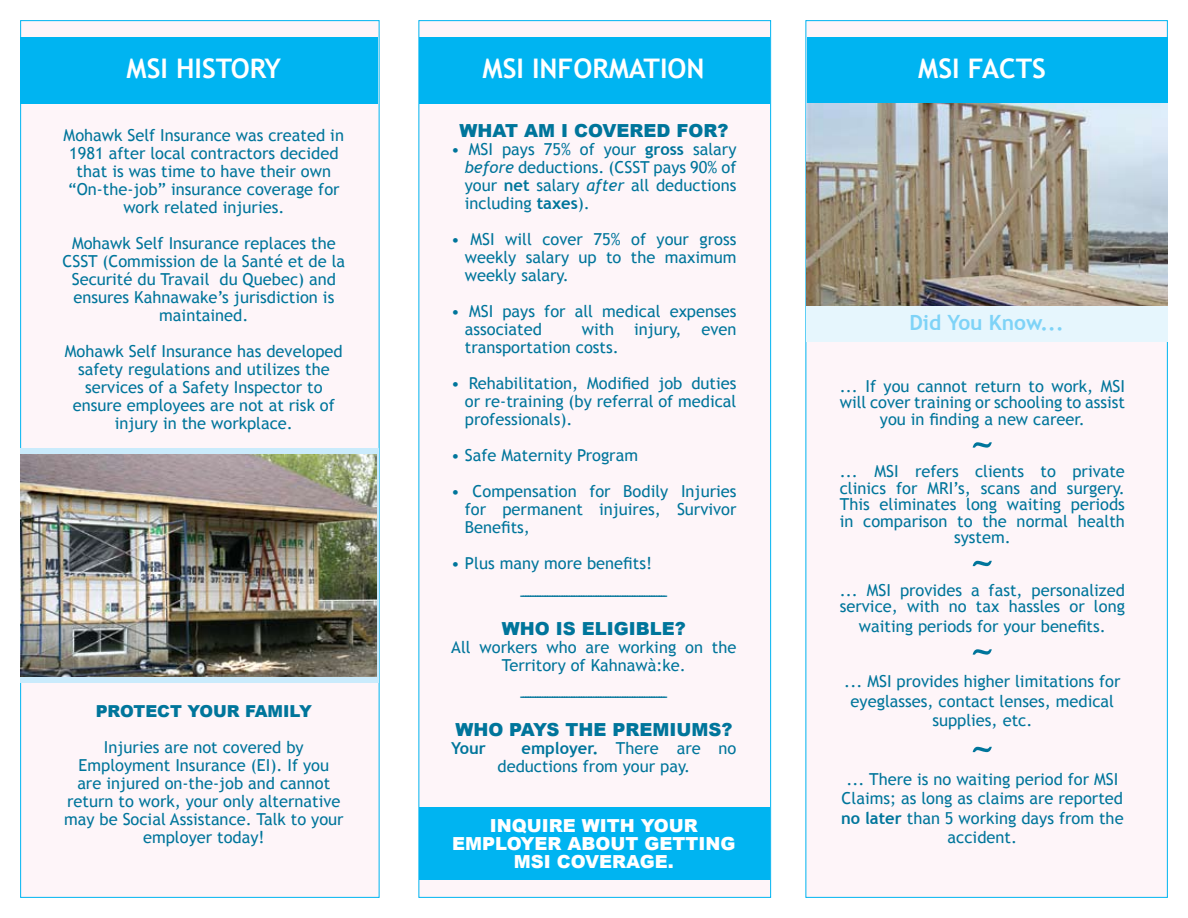
<style>
.page{position:relative;width:1188px;height:918px;background:#fff}
.page>*{position:absolute;margin:0;border:0;box-sizing:border-box;transform-origin:0 0}
.t1{font:52.5px "Trebuchet MS";color:#00759b}
.t2{font:700 27px "Trebuchet MS";color:#fff}
.t3{font:700 21px "Trebuchet MS";color:#7ed3f7}
.t4{font:900 18px "Arial";color:#00759b}
.t5{font:900 18px "Arial";color:#fff}
.t6{font:16.5px/18px "Trebuchet MS";color:#00759b;text-align:center}
.t7{font:900 16.5px "Arial";color:#00759b}
.t8{font:700 16.5px "Trebuchet MS";color:#00759b}
.s1{font-weight:700}
.s2{font-style:italic}
</style>
<div class="page">
<div style="left:418px;top:20px;width:353px;height:878px;background:#fef5f9;border:1px solid #00b4f1"></div>
<div style="left:20px;top:20px;width:360px;height:878px;background:#fef5f9;border:1px solid #00b4f1"></div>
<div style="left:806px;top:20px;width:362px;height:878px;background:#fef5f9;border:1px solid #00b4f1"></div>
<div style="left:20px;top:37px;width:358px;height:67px;background:#00b4f1"></div>
<div style="left:20px;top:448px;width:359px;height:235px;background:#caebfc"></div>
<img style="left:20px;top:455px;width:356px;height:222px">
<div style="left:419px;top:807px;width:351px;height:73px;background:#00b4f1"></div>
<div style="left:419px;top:37px;width:351px;height:67px;background:#00b4f1"></div>
<div style="left:807px;top:37px;width:361px;height:67px;background:#00b4f1"></div>
<img style="left:806px;top:104px;width:362px;height:202px">
<div style="left:806px;top:306px;width:362px;height:36px;background:#e6f6fd"></div>
<h2 class="t2" style="left:127px;top:52px;width:156px">MSI HISTORY</h2>
<p class="t6" style="left:64px;top:127px;width:282px">Mohawk Self Insurance was created in 1981 after local contractors decided that is was time to have their own “On-the-job” insurance coverage for work related injuries.</p>
<p class="t6" style="left:63px;top:235px;width:284px">Mohawk Self Insurance replaces the<br>CSST (Commission de la Santé et de la<br>Securité du Travail du Quebec) and ensures Kahnawake’s jurisdiction is maintained.</p>
<p class="t6" style="left:65px;top:343px;width:279px">Mohawk Self Insurance has developed safety regulations and utilizes the services of a Safety Inspector to ensure employees are not at risk of injury in the workplace.</p>
<p class="t7" style="left:96px;top:699px;width:218px">PROTECT YOUR FAMILY</p>
<p class="t6" style="left:64px;top:739px;width:281px">Injuries are not covered by<br>Employment Insurance (EI). If you<br>are injured on-the-job and cannot return to work, your only alternative may be Social Assistance. Talk to your employer today!</p>
<h2 class="t2" style="left:483px;top:52px;width:224px">MSI INFORMATION</h2>
<p class="t4" style="left:459px;top:118px;width:32px">WHAT</p>
<p class="t4" style="left:524px;top:118px;width:106px">AM I COVERE</p>
<p class="t4" style="left:656px;top:118px;width:35px">D FOR</p>
<p class="t4" style="left:717px;top:118px;width:12px">?</p>
<p class="t6" style="left:465px;top:141px;width:273px;text-align:justify;text-indent:-13px">• MSI pays 75% of your <span class="s1">gross</span> salary <span class="s2">before</span> deductions. (CSST pays 90% of your <span class="s1">net</span> salary <span class="s2">after</span> all deductions including <span class="s1">taxes</span>).</p>
<p class="t6" style="left:465px;top:231px;width:273px;text-align:justify;text-indent:-13px">• MSI will cover 75% of your gross weekly salary up to the maximum weekly salary.</p>
<p class="t6" style="left:465px;top:303px;width:273px;text-align:left;text-indent:-13px">• MSI pays for all medical expenses associated</p>
<p class="t6" style="left:465px;top:321px;width:273px;text-align:left;text-indent:117px">with injury, even transportation costs.</p>
<p class="t6" style="left:465px;top:375px;width:273px;text-align:justify;text-indent:-13px">• Rehabilitation, Modified job duties or re-training (by referral of medical professionals).</p>
<p class="t6" style="left:451px;top:447px;width:188px">• Safe Maternity Program</p>
<p class="t6" style="left:465px;top:483px;width:273px;text-align:justify;text-indent:-13px">• Compensation for Bodily Injuries for permanent injuires, Survivor Benefits,</p>
<p class="t6" style="left:519px;top:548px;width:151px;line-height:31.5px;text-align:left;text-indent:-68px">• Plus many more benefits! ------------------------------------------------------------</p>
<p class="t4" style="left:502px;top:615px;width:139px">WHO ISELIGIBLE</p>
<p class="t4" style="left:675px;top:615px;width:12px">?</p>
<p class="t6" style="left:451px;top:638px;width:287px">All workers who are working on the<br>Territory of Kahnawà:ke.</p>
<p class="t6" style="left:519px;top:688px;width:151px">------------------------------------------------------------</p>
<p class="t4" style="left:455px;top:716px;width:68px">WHO PAYS</p>
<p class="t4" style="left:566px;top:716px;width:15px">THE</p>
<p class="t4" style="left:612px;top:716px;width:15px">PREMIUMS</p>
<p class="t4" style="left:721px;top:716px;width:12px">?</p>
<p class="t8" style="left:451px;top:738px;width:36px">Your</p>
<p class="t6" style="left:498px;top:739px;width:240px;text-align:left;text-indent:24px"><span class="s1">employer.</span> There are no deductions from your pay.</p>
<p class="t5" style="left:490px;top:812px;width:50px">INQUIRE</p>
<p class="t5" style="left:582px;top:812px;width:14px">WITH</p>
<p class="t5" style="left:641px;top:812px;width:16px">YOUR</p>
<p class="t5" style="left:452px;top:830px;width:15px">EMPLOYER</p>
<p class="t5" style="left:568px;top:830px;width:16px">ABOUT</p>
<p class="t5" style="left:645px;top:830px;width:27px">GETTI</p>
<p class="t5" style="left:706px;top:830px;width:31px">NG</p>
<p class="t5" style="left:514px;top:848px;width:100px">MSI COVERA</p>
<p class="t5" style="left:640px;top:848px;width:35px">GE.</p>
<h2 class="t2" style="left:918px;top:52px;width:129px">MSI FACTS</h2>
<p class="t3" style="left:909px;top:309px;width:156px">Did You Know...</p>
<p class="t6" style="left:840px;top:378px;width:287px;line-height:16.5px">... If you cannot return to work, MSI will cover training or schooling to assist you in finding a new career.</p>
<h1 class="t1" style="left:969px;top:411px;width:29px">~</h1>
<p class="t6" style="left:840px;top:463px;width:287px;line-height:16.5px">... MSI refers clients to private clinics for MRI’s, scans and surgery.<br>This eliminates long waiting periods in comparison to the normal health system.</p>
<h1 class="t1" style="left:969px;top:530px;width:29px">~</h1>
<p class="t6" style="left:840px;top:582px;width:287px;line-height:16.5px;text-align:left">... MSI provides a fast, personalized service, with no tax hassles or long</p>
<p class="t6" style="left:859px;top:617px;width:248px">waiting periods for your benefits.</p>
<h1 class="t1" style="left:969px;top:618px;width:29px">~</h1>
<p class="t6" style="left:844px;top:672px;width:278px;line-height:19.5px">... MSI provides higher limitations for eyeglasses, contact lenses, medical supplies, etc.</p>
<h1 class="t1" style="left:969px;top:716px;width:29px">~</h1>
<p class="t6" style="left:841px;top:769px;width:284px;line-height:19.5px">... There is no waiting period for MSI<br>Claims; as long as claims are reported <span class="s1">no later</span> than 5 working days from the accident.</p>
</div>
